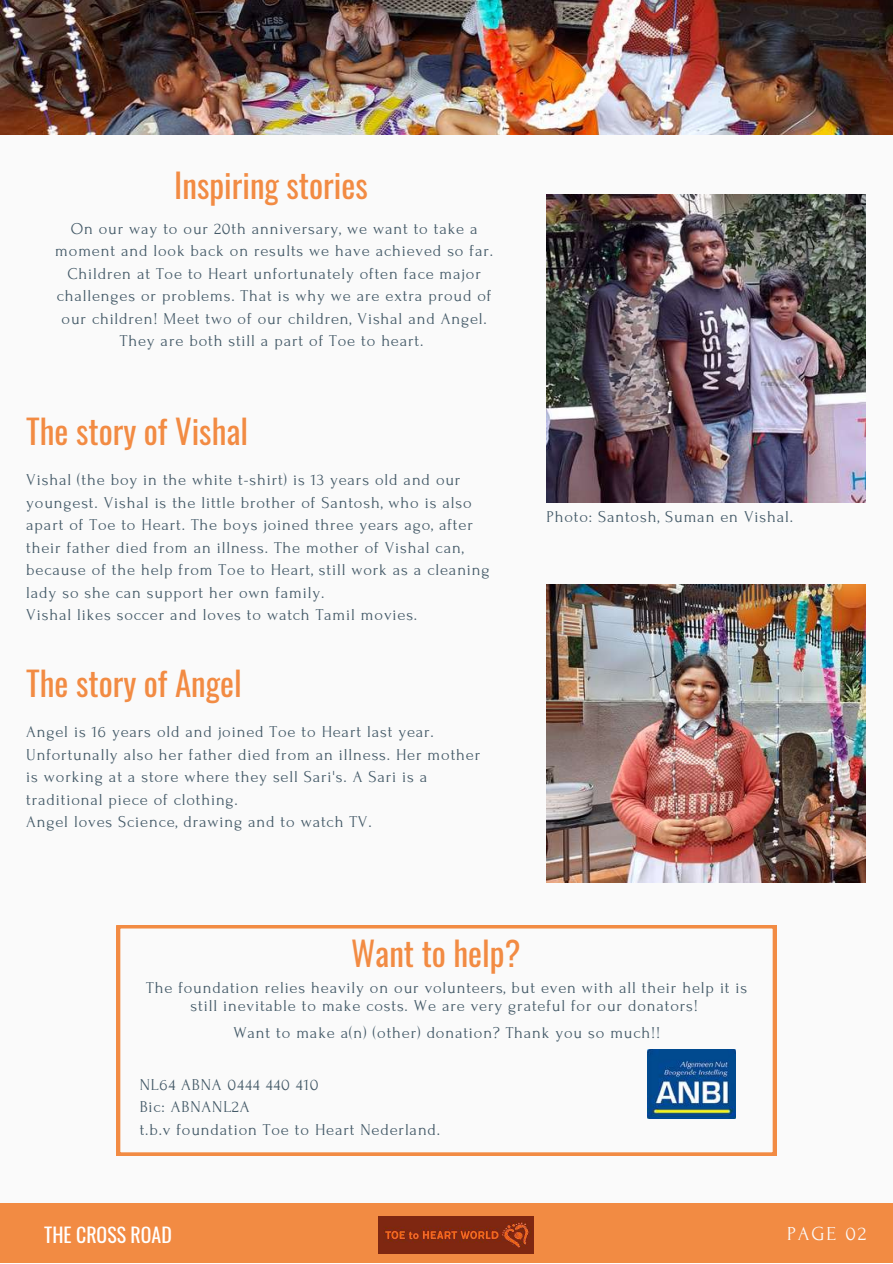
<style>
.page{position:relative;width:893px;height:1264px;background:#fff}
.page>*{position:absolute;margin:0;border:0;box-sizing:border-box;transform-origin:0 0}
.t1{font:33.15px "Oswald";color:#f28b43}
.t2{font:33px "Oswald";color:#f28b43}
.t3{font:19.8px "Oswald";color:#fff}
.t4{font:19.8px "Forum";letter-spacing:.1em;color:#fafafa}
.t5{font:16.5px/22.5px "Forum";letter-spacing:.05em;color:#435967}
</style>
<div class="page">
<div style="left:0;top:0;width:892px;height:1262px;background:#fafafa"></div>
<svg style="left:117px;top:925px;width:659px;height:230px"></svg>
<img style="left:647px;top:1049px;width:88px;height:69px">
<div style="left:0;top:1203px;width:892px;height:59px;background:#f28b43"></div>
<img style="left:378px;top:1216px;width:155px;height:37px">
<img style="left:1px;top:0;width:891px;height:135px">
<img style="left:546px;top:584px;width:319px;height:298px">
<img style="left:546px;top:194px;width:319px;height:308px">
<h1 class="t1" style="left:174px;top:159px;width:195px">Inspiring stories</h1>
<p class="t5" style="left:55px;top:217px;width:439px;text-align:center">On our way to our 20th anniversary, we want to take a moment and look back on results we have achieved so far.<br>Children at Toe to Heart unfortunately often face major challenges or problems. That is why we are extra proud of our children! Meet two of our children, Vishal and Angel.<br>They are both still a part of Toe to heart.</p>
<h2 class="t2" style="left:26px;top:405px;width:223px">The story of Vishal</h2>
<p class="t5" style="left:26px;top:469px;width:465px">Vishal (the boy in the white t-shirt) is 13 years old and our youngest. Vishal is the little brother of Santosh, who is also apart of Toe to Heart. The boys joined three years ago, after their father died from an illness. The mother of Vishal can, because of the help from Toe to Heart, still work as a cleaning lady so she can support her own family.<br>Vishal likes soccer and loves to watch Tamil movies.</p>
<h2 class="t2" style="left:26px;top:657px;width:217px">The story of Angel</h2>
<p class="t5" style="left:26px;top:721px;width:455px">Angel is 16 years old and joined Toe to Heart last year.<br>Unfortunally also her father died from an illness. Her mother is working at a store where they sell Sari's. A Sari is a traditional piece of clothing.<br>Angel loves Science, drawing and to watch TV.</p>
<p class="t5" style="left:546px;top:505px;width:248px">Photo: Santosh, Suman en Vishal.</p>
<h1 class="t1" style="left:351px;top:927px;width:171px">Want to help?</h1>
<p class="t5" style="left:146px;top:978px;width:602px;line-height:18px;text-align:center">The foundation relies heavily on our volunteers, but even with all their help it is still inevitable to make costs. We are very grateful for our donators!</p>
<p class="t5" style="left:233px;top:1021px;width:428px">Want to make a(n) (other) donation? Thank you so much!!</p>
<p class="t5" style="left:140px;top:1073px;width:302px">NL64 ABNA 0444 440 410<br>Bic: ABNANL2A<br>t.b.v foundation Toe to Heart Nederland.</p>
<p class="t3" style="left:44px;top:1219px;width:129px">THE CROSS ROAD</p>
<p class="t4" style="left:787px;top:1222px;width:81px">PAGE 02</p>
</div>
